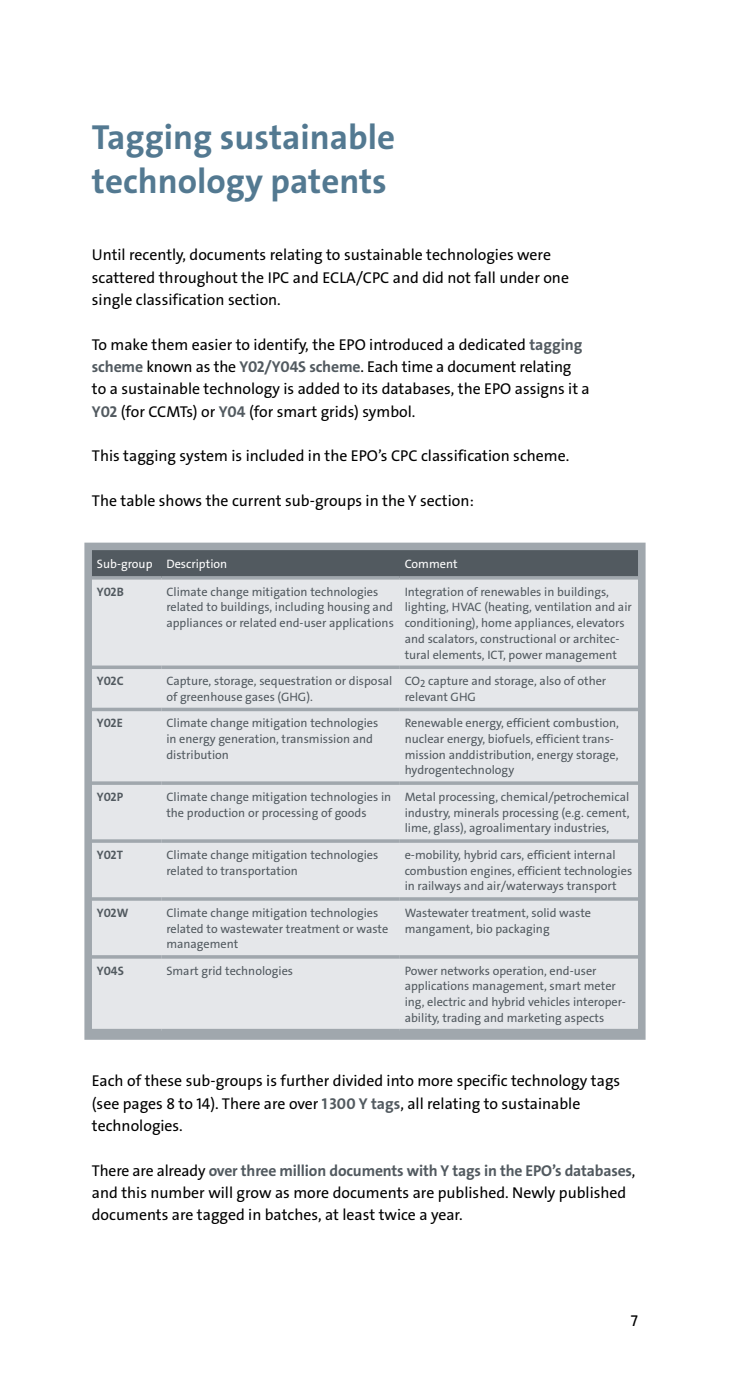
<style>
.page{position:relative;width:730px;height:1389px;background:#fff}
.page>*{position:absolute;margin:0;border:0;box-sizing:border-box;transform-origin:0 0}
.t1{font:35px/44.6px "The Sans LP7 Bld";color:#537991}
.t2{font:15.75px/22.4px "The Sans LP5 Plain";color:#000}
.t3{font:15.75px "The Sans LP7 Bld";letter-spacing:-.01em;color:#525a60}
.t4{font:12.25px/15.8px "The Sans LP5 Plain";color:#525a60}
.t5{font:12.25px "The Sans LP7 Bld";color:#525a60}
.t6{font:12.25px "The Sans LP5 Plain";color:#fff}
.s1{font-family:"The Sans LP7 Bld";color:#525a60}
.s2{font-family:"The Sans LP5 Plain";color:#000}
</style>
<div class="page">
<svg style="left:84px;top:542px;width:562px;height:498px;background:#d5d8dc"></svg>
<h1 class="t1" style="left:92px;top:115px;width:305px">Tagging sustainable technology patents</h1>
<p class="t2" style="left:92px;top:244px;width:478px">Until recently, documents relating to sustainable technologies were scattered throughout the IPC and ECLA/CPC and did not fall under one single classification section.</p>
<p class="t2" style="left:92px;top:333px;width:499px">To make them easier to identify, the EPO introduced a dedicated <span class="s1">tagging scheme</span> known as the <span class="s1">Y02/Y04S scheme</span>. Each time a document relating<br>to a sustainable technology is added to its databases, the EPO assigns it a <span class="s1">Y02</span> (for CCMTs) or <span class="s1">Y04</span> (for smart grids) symbol.</p>
<p class="t2" style="left:92px;top:445px;width:479px">This tagging system is included in the EPO’s CPC classification scheme.</p>
<p class="t2" style="left:92px;top:490px;width:383px">The table shows the current sub-groups in the Y section:</p>
<p class="t6" style="left:97px;top:556px;width:132px">Sub-group Description</p>
<p class="t6" style="left:404px;top:556px;width:54px">Comment</p>
<p class="t5" style="left:97px;top:584px;width:28px">Y02B</p>
<p class="t4" style="left:166px;top:584px;width:229px">Climate change mitigation technologies related to buildings, including housing and appliances or related end-user applications</p>
<p class="t4" style="left:404px;top:584px;width:228px">Integration of renewables in buildings, lighting, HVAC (heating, ventilation and air conditioning), home appliances, elevators and scalators, constructional or architec&shy;tural elements, ICT, power management</p>
<p class="t5" style="left:97px;top:673px;width:28px">Y02C</p>
<p class="t4" style="left:166px;top:673px;width:227px">Capture, storage, sequestration or disposal of greenhouse gases (GHG).</p>
<p class="t4" style="left:404px;top:673px;width:203px">CO<sub>2</sub> capture and storage, also of other relevant GHG</p>
<p class="t5" style="left:97px;top:715px;width:27px">Y02E</p>
<p class="t4" style="left:166px;top:715px;width:213px">Climate change mitigation technologies in energy generation, transmission and distribution</p>
<p class="t4" style="left:404px;top:715px;width:215px">Renewable energy, efficient combustion, nuclear energy, biofuels, efficient trans&shy;mission anddistribution, energy storage, hydrogentechnology</p>
<p class="t5" style="left:97px;top:789px;width:28px">Y02P</p>
<p class="t4" style="left:166px;top:789px;width:226px">Climate change mitigation technologies in the production or processing of goods</p>
<p class="t4" style="left:404px;top:789px;width:226px;text-align:justify">Metal processing, chemical/petrochemical industry, minerals processing (e.g. cement, lime, glass), agroalimentary industries,</p>
<p class="t5" style="left:97px;top:847px;width:28px">Y02T</p>
<p class="t4" style="left:166px;top:847px;width:213px">Climate change mitigation technologies related to transportation</p>
<p class="t4" style="left:404px;top:847px;width:229px">e-mobility, hybrid cars, efficient internal combustion engines, efficient technologies in railways and air/waterways transport</p>
<p class="t5" style="left:97px;top:905px;width:33px">Y02W</p>
<p class="t4" style="left:166px;top:905px;width:223px">Climate change mitigation technologies related to wastewater treatment or waste management</p>
<p class="t4" style="left:404px;top:905px;width:188px">Wastewater treatment, solid waste mangament, bio packaging</p>
<p class="t5" style="left:97px;top:963px;width:29px">Y04S</p>
<p class="t4" style="left:166px;top:963px;width:128px">Smart grid technologies</p>
<p class="t4" style="left:404px;top:963px;width:222px">Power networks operation, end-user applications management, smart meter ing, electric and hybrid vehicles interoper&shy;ability, trading and marketing aspects</p>
<p class="t2" style="left:92px;top:1070px;width:529px">Each of these sub-groups is further divided into more specific technology tags (see pages 8 to 14). There are over <span class="s1">1 300 Y tags</span>, all relating to sustainable technologies.</p>
<p class="t3" style="left:92px;top:1160px;width:545px"><span class="s2">There are already</span> over three million documents with Y tags in the EPO’s databases<span class="s2">,</span></p>
<p class="t2" style="left:92px;top:1182px;width:535px">and this number will grow as more documents are published. Newly published documents are tagged in batches, at least twice a year.</p>
<p class="t2" style="left:630px;top:1310px;width:9px">7</p>
</div>
